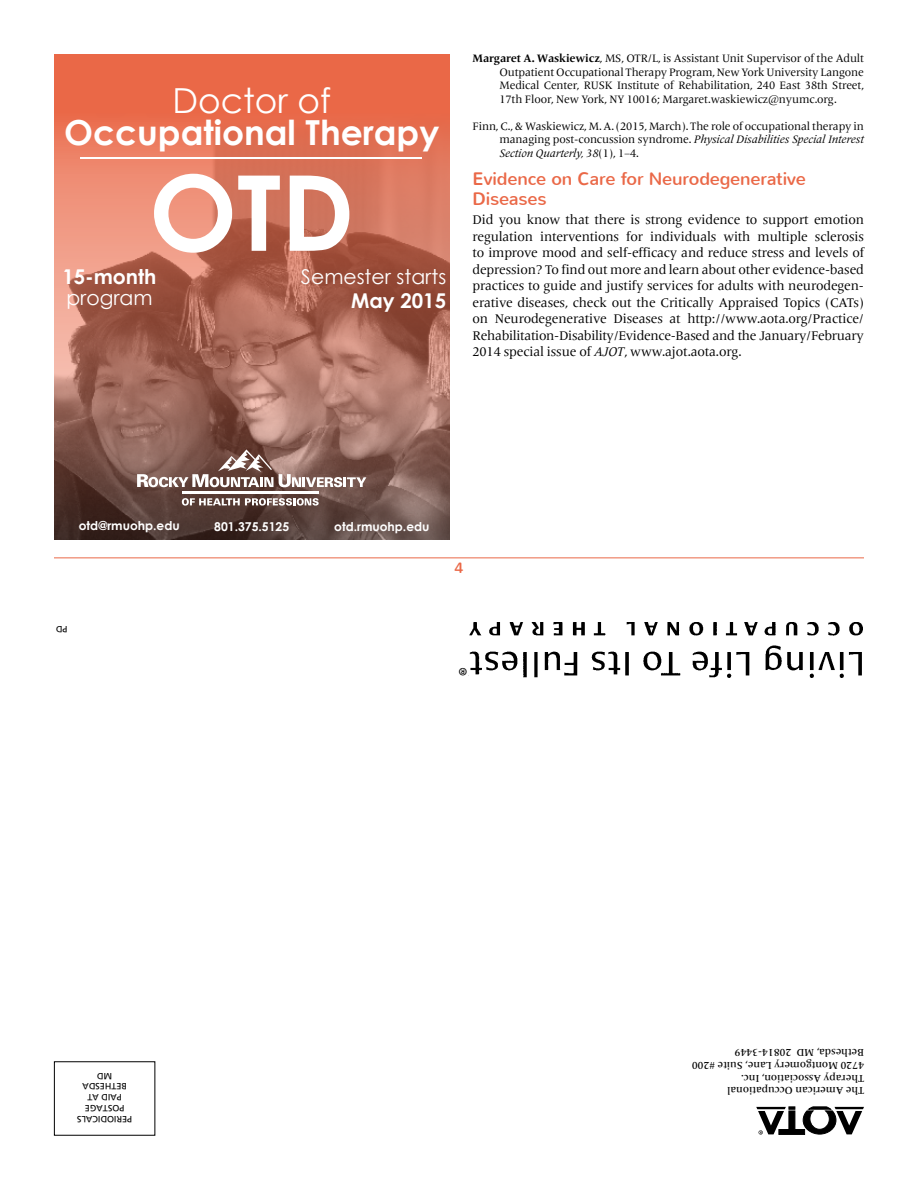
<style>
.page{position:relative;width:918px;height:1188px;background:#fff}
.page>*{position:absolute;margin:0;border:0;box-sizing:border-box;transform-origin:0 0}
.t1{font:700 104.7px "Century Gothic";color:#fff}
.t2{font:700 34.5px "Century Gothic";color:#fff}
.t3{font:34.5px "Century Gothic";color:#fff}
.t4{font:20.4px "Century Gothic";color:#fff}
.t5{font:700 20.4px "Century Gothic";color:#fff}
.t6{font:18px/19.5px "Nunito";letter-spacing:-.01em;color:#ea6847}
.t7{font:15px "Nunito";color:#ea6847}
.t8{font:13.2px/16.5px "Frutiger Serif LT Pro";letter-spacing:-.01em;color:#000;text-align:justify}
.t9{font:700 12.15px "Century Gothic";color:#fff}
.t10{font:12.15px "Century Gothic";color:#fff}
.t11{font:11.25px/13.5px "Frutiger Serif LT Pro";letter-spacing:-.01em;color:#000;text-align:justify}
.t12{font:500 10.5px/12.6px "Frutiger Serif LT Pro";color:#000}
.t13{font:10.5px "Frutiger LT Pro";color:#000}
.t14{font:9px/10.8px "Frutiger LT Pro";color:#000;text-align:center}
.s1{font-weight:700}
.s2{font-style:italic}
</style>
<div class="page">
<hr style="left:54px;top:557px;width:810px;height:1px;background:#ea6847">
<svg style="left:756px;top:1107px;width:108px;height:28px"></svg>
<img style="left:468px;top:622px;width:394px;height:56px">
<div style="left:54px;top:55px;width:395px;height:485px;background:#ea6847"></div>
<img style="left:54px;top:126px;width:395px;height:414px">
<hr style="left:80px;top:157px;width:342px;height:2px;background:#fff">
<svg style="left:279px;top:474px;width:87px;height:13px"></svg>
<svg style="left:182px;top:498px;width:137px;height:8px"></svg>
<svg style="left:137px;top:449px;width:136px;height:38px;background:#947871"></svg>
<hr style="left:182px;top:492px;width:137px;height:2px;background:#fff">
<h2 class="t3" style="left:173px;top:77px;width:160px">Doctor of</h2>
<h2 class="t2" style="left:64px;top:106px;width:377px">Occupational Therapy</h2>
<h1 class="t1" style="left:149px;top:133px;width:207px">OTD</h1>
<h3 class="t5" style="left:62px;top:261px;width:96px">15-month</h3>
<h3 class="t4" style="left:301px;top:262px;width:147px">Semester starts</h3>
<h3 class="t5" style="left:351px;top:285px;width:96px">May 2015</h3>
<p class="t10" style="left:67px;top:290px;width:106px">otd@rmuohp.edu</p>
<p class="t10" style="left:298px;top:289px;width:149px">www.rmuohp.edu/lp-otd</p>
<h3 class="t4" style="left:66px;top:284px;width:88px">program</h3>
<p class="t11" style="left:500px;top:52px;width:366px;text-indent:-27px"><span class="s1">Margaret A. Waskiewicz</span>, MS, OTR/L, is Assistant Unit Supervisor of the Adult Outpatient Occupational Therapy Program, New York University Langone Medical Center, RUSK Institute of Rehabilitation, 240 East 38th Street, 17th Floor, New York, NY 10016; Margaret.waskiewicz@nyumc.org.</p>
<p class="t11" style="left:500px;top:120px;width:366px;text-indent:-27px">Finn, C., &amp; Waskiewicz, M. A. (2015, March). The role of occupational therapy in managing post-concussion syndrome. <span class="s2">Physical Disabilities Special Interest Section Quarterly, 38</span>(1), 1–4.</p>
<h3 class="t6" style="left:472px;top:170px;width:335px">Evidence on Care for Neurodegenerative<br>Diseases</h3>
<p class="t8" style="left:472px;top:212px;width:393px">Did you know that there is strong evidence to support emotion regulation interventions for individuals with multiple sclerosis to improve mood and self-efficacy and reduce stress and levels of depression? To find out more and learn about other evidence-based practices to guide and justify services for adults with neurodegen&shy;erative diseases, check out the Critically Appraised Topics (CATs) on Neurodegenerative Diseases at http://www.aota.org/Practice/ Rehabilitation-Disability/Evidence-Based and the January/February 2014 special issue of <span class="s2">AJOT</span>, www.ajot.aota.org.</p>
<p class="t9" style="left:79px;top:516px;width:102px">otd@rmuohp.edu</p>
<p class="t9" style="left:214px;top:517px;width:77px">801.375.5125</p>
<p class="t9" style="left:334px;top:517px;width:97px">otd.rmuohp.edu</p>
<p class="t14" style="left:68px;top:635px;width:13px;rotate:-180deg">PD</p>
<p class="t7" style="left:454px;top:558px;width:11px">4</p>
<p class="t13" style="left:467px;top:678px;width:10px;rotate:-180deg">®</p>
<p class="t14" style="left:132px;top:1124px;width:57px;rotate:-180deg">PERIODICALS<br>POSTAGE<br>PAID AT<br>BETHESDA<br>MD</p>
<p class="t12" style="left:864px;top:1097px;width:174px;rotate:-180deg">The American Occupational<br>Therapy Association, Inc.<br>4720 Montgomery Lane, Suite #200<br>Bethesda, MD 20814-3449</p>
</div>
